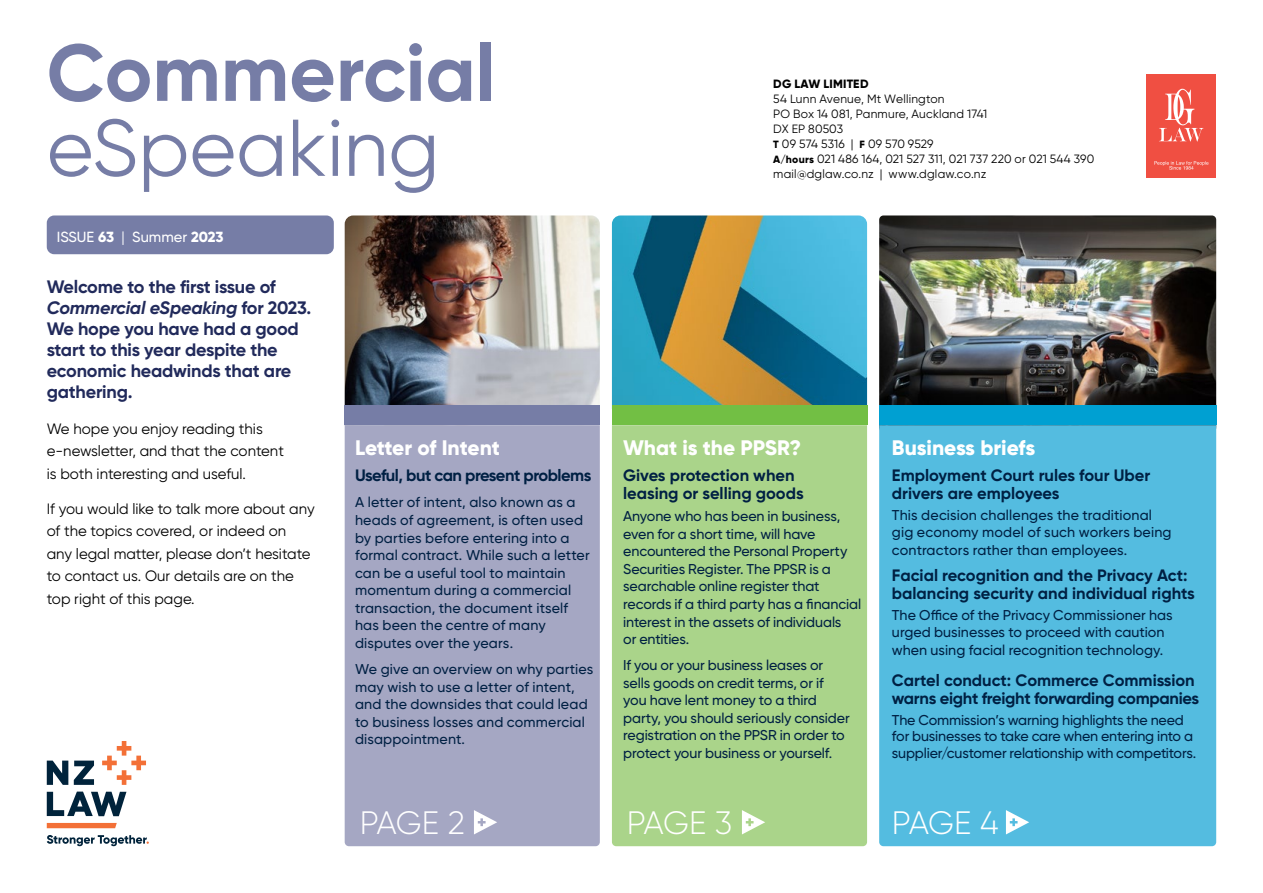
<style>
.page{position:relative;width:1263px;height:893px;background:#fff}
.page>*{position:absolute;margin:0;border:0;box-sizing:border-box;transform-origin:0 0}
.t1{font:700 80.25px "Gilroy";color:#767da6}
.t2{font:80.25px "Gilroy";color:#767da6}
.t3{font:300 32.4px "Gilroy";letter-spacing:-.025em;color:#fff}
.t4{font:800 21px "Gilroy";letter-spacing:-.005em;color:#fff}
.t5{font:700 18px/21px "Gilroy";letter-spacing:-.01em;color:#212a5b}
.t6{font:700 16.5px/18px "Gilroy";color:#002043}
.t7{font:700 16.5px/18px "Gilroy";letter-spacing:-.02em;color:#002043}
.t8{font:700 16.5px "Gilroy";letter-spacing:-.03em;color:#002043}
.t9{font:15px/22.5px "Gilroy";color:#000}
.t10{font:500 14.7px "Gilroy";color:#fff}
.t11{font:500 14.25px/17.5px "Gilroy";letter-spacing:-.005em;color:#002043}
.t12{font:12px/15px "Gilroy";letter-spacing:.015em;color:#000}
.t13{font:800 12px "Gilroy";letter-spacing:.015em;color:#000}
.s1{font-weight:800}
.s2{font-weight:400}
.s3{font-style:italic}
.s4{font-weight:800;font-size:10.5px}
</style>
<div class="page">
<img style="left:879px;top:215px;width:337px;height:191px">
<img style="left:345px;top:215px;width:255px;height:191px">
<img style="left:612px;top:215px;width:255px;height:191px">
<div style="left:879px;top:425px;width:337px;height:421px;background:#54bce0"></div>
<div style="left:345px;top:425px;width:255px;height:421px;background:#a5a7c3"></div>
<div style="left:612px;top:425px;width:255px;height:421px;background:#aad48a"></div>
<div style="left:345px;top:406px;width:255px;height:19px;background:#767da6"></div>
<div style="left:612px;top:406px;width:255px;height:19px;background:#72bf44"></div>
<div style="left:879px;top:406px;width:337px;height:19px;background:#00a0d2"></div>
<svg style="left:474px;top:810px;width:23px;height:24px"></svg>
<svg style="left:1006px;top:810px;width:23px;height:24px"></svg>
<svg style="left:742px;top:810px;width:23px;height:24px"></svg>
<svg style="left:47px;top:792px;width:79px;height:24px"></svg>
<svg style="left:47px;top:761px;width:47px;height:24px"></svg>
<svg style="left:102px;top:741px;width:44px;height:44px"></svg>
<svg style="left:47px;top:823px;width:70px;height:5px"></svg>
<svg style="left:47px;top:835px;width:102px;height:11px"></svg>
<div style="left:47px;top:215px;width:287px;height:39px;background:#767da6;border-radius:7px"></div>
<div style="left:1146px;top:75px;width:70px;height:103px;background:#f04f42"></div>
<svg style="left:1159px;top:89px;width:44px;height:53px"></svg>
<svg style="left:1154px;top:161px;width:54px;height:9px"></svg>
<h1 class="t1" style="left:47px;top:23px;width:450px">Commercial</h1>
<h1 class="t2" style="left:47px;top:99px;width:394px">eSpeaking</h1>
<p class="t10" style="left:57px;top:228px;width:168px">ISSUE <span class="s1">63</span> <span class="s2">|</span> Summer <span class="s1">2023</span></p>
<p class="t5" style="left:47px;top:276px;width:266px">Welcome to the first issue of<br><span class="s3">Commercial eSpeaking</span> for 2023.<br>We hope you have had a good start to this year despite the economic headwinds that are gathering.</p>
<p class="t9" style="left:47px;top:417px;width:239px">We hope you enjoy reading this e-newsletter, and that the content is both interesting and useful.</p>
<p class="t9" style="left:47px;top:497px;width:269px">If you would like to talk more about any of the topics covered, or indeed on any legal matter, please don’t hesitate to contact us. Our details are on the top right of this page.</p>
<h3 class="t4" style="left:355px;top:434px;width:147px">Letter of Intent</h3>
<p class="t8" style="left:355px;top:465px;width:238px">Useful, but can present problems</p>
<p class="t11" style="left:355px;top:494px;width:236px">A letter of intent, also known as a heads of agreement, is often used by parties before entering into a formal contract. While such a letter can be a useful tool to maintain momentum during a commercial transaction, the document itself has been the centre of many disputes over the years.</p>
<p class="t11" style="left:355px;top:660px;width:240px">We give an overview on why parties may wish to use a letter of intent, and the downsides that could lead to business losses and commercial disappointment.</p>
<p class="t13" style="left:773px;top:76px;width:97px">DG LAW LIMITED</p>
<p class="t12" style="left:773px;top:91px;width:322px">54 Lunn Avenue, Mt Wellington<br>PO Box 14 081, Panmure, Auckland 1741<br>DX EP 80503<br><span class="s4">T</span> 09 574 5316 | <span class="s4">F</span> 09 570 9529<br><span class="s4">A/hours</span> 021 486 164, 021 527 311, 021 737 220 or 021 544 390 mail@dglaw.co.nz | www.dglaw.co.nz</p>
<h3 class="t4" style="left:623px;top:434px;width:180px">What is the PPSR?</h3>
<p class="t6" style="left:623px;top:466px;width:182px">Gives protection when leasing or selling goods</p>
<p class="t11" style="left:623px;top:507px;width:239px">Anyone who has been in business, even for a short time, will have encountered the Personal Property<br>Securities Register. The PPSR is a searchable online register that records if a third party has a financial interest in the assets of individuals<br>or entities.</p>
<p class="t11" style="left:623px;top:656px;width:228px">If you or your business leases or sells goods on credit terms, or if you have lent money to a third party, you should seriously consider registration on the PPSR in order to protect your business or yourself.</p>
<h3 class="t4" style="left:892px;top:434px;width:145px">Business briefs</h3>
<p class="t6" style="left:892px;top:466px;width:260px">Employment Court rules four Uber drivers are employees</p>
<p class="t11" style="left:892px;top:507px;width:281px;line-height:16.6px">This decision challenges the traditional gig economy model of such workers being</p>
<p class="t11" style="left:892px;top:541px;width:237px">contractors rather than employees.</p>
<p class="t6" style="left:892px;top:567px;width:304px">Facial recognition and the Privacy Act: balancing security and individual rights</p>
<p class="t11" style="left:892px;top:607px;width:282px;line-height:16.6px">The Office of the Privacy Commissioner has urged businesses to proceed with caution</p>
<p class="t11" style="left:892px;top:641px;width:273px">when using facial recognition technology.</p>
<p class="t7" style="left:892px;top:671px;width:309px">Cartel conduct: Commerce Commission warns eight freight forwarding companies</p>
<p class="t11" style="left:892px;top:711px;width:306px;line-height:16.6px">The Commission’s warning highlights the need for businesses to take care when entering into a supplier/customer relationship with competitors.</p>
<h2 class="t3" style="left:360px;top:802px;width:107px">PAGE 2</h2>
<h2 class="t3" style="left:627px;top:802px;width:107px">PAGE 3</h2>
<h2 class="t3" style="left:892px;top:802px;width:108px">PAGE 4</h2>
</div>
